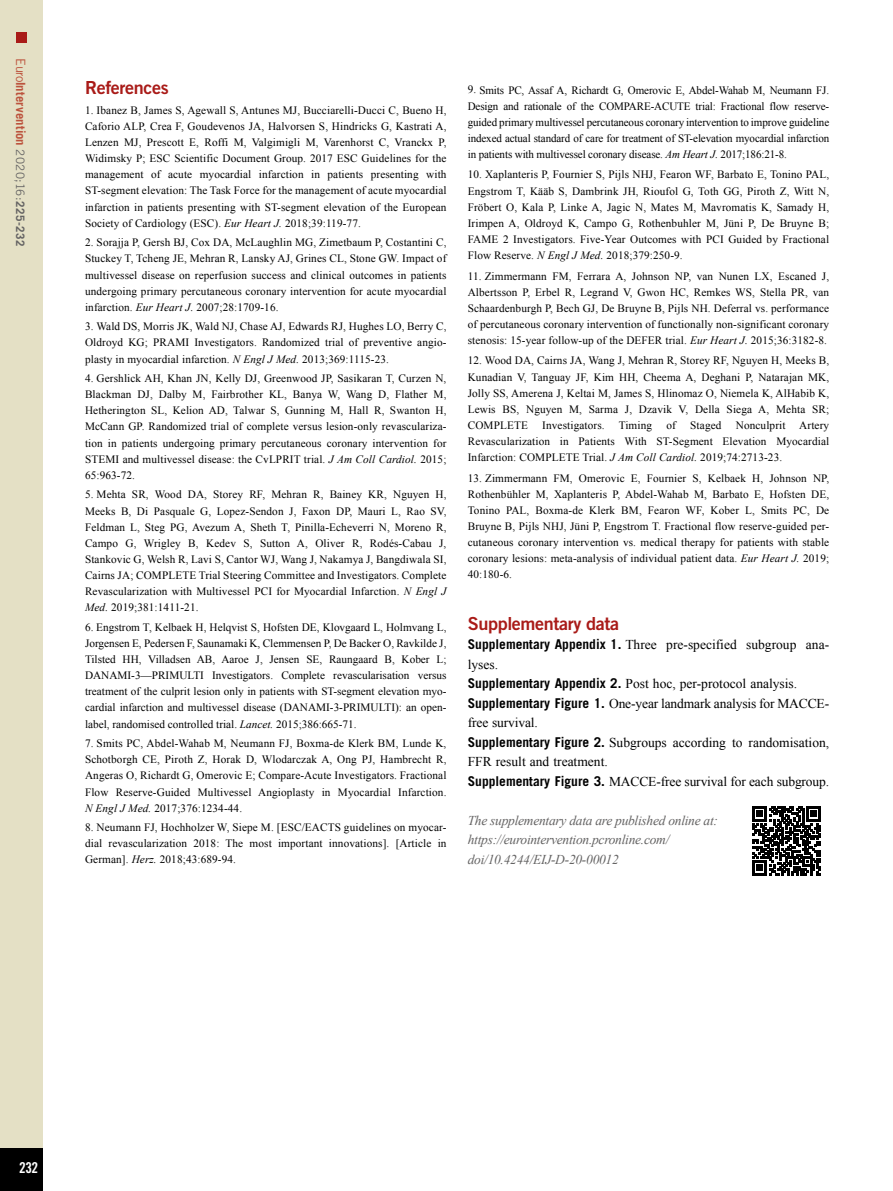
<style>
.page{position:relative;width:893px;height:1191px;background:#fff}
.page>*{position:absolute;margin:0;border:0;box-sizing:border-box;transform-origin:0 0}
.t1{font:18px "Trade Gothic LT Std Bd 2";letter-spacing:-.02em;color:#a91b18}
.t2{font:15px "Trade Gothic LT Std Bd Cn 20";color:#fff}
.t3{font:13.5px/19.5px "Times New Roman";color:#000}
.t4{font:italic 13.5px/19.5px "Times New Roman";letter-spacing:-.02em;color:#646363}
.t5{font:700 12.75px "Trade Gothic LT Std";letter-spacing:.005em;color:#bc533d}
.t6{font:11.25px/16px "Times New Roman";letter-spacing:.01em;color:#000;text-align:justify}
.s1{font-weight:400}
.s2{font-weight:400;font-size:11.7px;color:#646363}
.s3{font-size:11.7px;color:#646363}
.s4{font-style:italic}
.s5{font-family:"Trade Gothic LT Std";font-weight:700}
</style>
<div class="page">
<div style="left:0;top:0;width:43px;height:1191px;background:#e4e0c5"></div>
<div style="left:0;top:1148px;width:43px;height:43px;background:#000"></div>
<div style="left:16px;top:32px;width:10px;height:10px;background:#a91b18"></div>
<svg style="left:752px;top:806px;width:69px;height:69px"></svg>
<p class="t5" style="left:29px;top:58px;width:190px;rotate:90deg"><span class="s1">Euro</span>Intervention <span class="s2">2020;16:</span><span class="s3">225-232</span></p>
<h1 class="t1" style="left:85px;top:77px;width:85px">References</h1>
<p class="t6" style="left:85px;top:102px;width:363px">1. Ibanez B, James S, Agewall S, Antunes MJ, Bucciarelli-Ducci C, Bueno H, Caforio ALP, Crea F, Goudevenos JA, Halvorsen S, Hindricks G, Kastrati A, Lenzen MJ, Prescott E, Roffi M, Valgimigli M, Varenhorst C, Vranckx P, Widimsky P; ESC Scientific Document Group. 2017 ESC Guidelines for the management of acute myocardial infarction in patients presenting with ST-segment elevation: The Task Force for the management of acute myocardial infarction in patients presenting with ST-segment elevation of the European Society of Cardiology (ESC). <span class="s4">Eur Heart J.</span> 2018;39:119-77.</p>
<p class="t6" style="left:85px;top:234px;width:363px">2. Sorajja P, Gersh BJ, Cox DA, McLaughlin MG, Zimetbaum P, Costantini C, Stuckey T, Tcheng JE, Mehran R, Lansky AJ, Grines CL, Stone GW. Impact of multivessel disease on reperfusion success and clinical outcomes in patients undergoing primary percutaneous coronary intervention for acute myocardial infarction. <span class="s4">Eur Heart J.</span> 2007;28:1709-16.</p>
<p class="t6" style="left:85px;top:318px;width:363px">3. Wald DS, Morris JK, Wald NJ, Chase AJ, Edwards RJ, Hughes LO, Berry C, Oldroyd KG; PRAMI Investigators. Randomized trial of preventive angio&shy;plasty in myocardial infarction. <span class="s4">N Engl J Med.</span> 2013;369:1115-23.</p>
<p class="t6" style="left:85px;top:370px;width:363px">4. Gershlick AH, Khan JN, Kelly DJ, Greenwood JP, Sasikaran T, Curzen N, Blackman DJ, Dalby M, Fairbrother KL, Banya W, Wang D, Flather M, Hetherington SL, Kelion AD, Talwar S, Gunning M, Hall R, Swanton H, McCann GP. Randomized trial of complete versus lesion-only revasculariza&shy;tion in patients undergoing primary percutaneous coronary intervention for STEMI and multivessel disease: the CvLPRIT trial. <span class="s4">J Am Coll Cardiol.</span> 2015; 65:963-72.</p>
<p class="t6" style="left:85px;top:486px;width:363px">5. Mehta SR, Wood DA, Storey RF, Mehran R, Bainey KR, Nguyen H, Meeks B, Di Pasquale G, Lopez-Sendon J, Faxon DP, Mauri L, Rao SV, Feldman L, Steg PG, Avezum A, Sheth T, Pinilla-Echeverri N, Moreno R, Campo G, Wrigley B, Kedev S, Sutton A, Oliver R, Rodés-Cabau J, Stankovic G, Welsh R, Lavi S, Cantor WJ, Wang J, Nakamya J, Bangdiwala SI, Cairns JA; COMPLETE Trial Steering Committee and Investigators. Complete Revascularization with Multivessel PCI for Myocardial Infarction. <span class="s4">N Engl J Med.</span> 2019;381:1411-21.</p>
<p class="t6" style="left:85px;top:619px;width:363px">6. Engstrom T, Kelbaek H, Helqvist S, Hofsten DE, Klovgaard L, Holmvang L, Jorgensen E, Pedersen F, Saunamaki K, Clemmensen P, De Backer O, Ravkilde J, Tilsted HH, Villadsen AB, Aaroe J, Jensen SE, Raungaard B, Kober L; DANAMI-3—PRIMULTI Investigators. Complete revascularisation versus treatment of the culprit lesion only in patients with ST-segment elevation myo&shy;cardial infarction and multivessel disease (DANAMI-3-PRIMULTI): an open&shy;label, randomised controlled trial. <span class="s4">Lancet.</span> 2015;386:665-71.</p>
<p class="t6" style="left:85px;top:735px;width:363px">7. Smits PC, Abdel-Wahab M, Neumann FJ, Boxma-de Klerk BM, Lunde K, Schotborgh CE, Piroth Z, Horak D, Wlodarczak A, Ong PJ, Hambrecht R, Angeras O, Richardt G, Omerovic E; Compare-Acute Investigators. Fractional Flow Reserve-Guided Multivessel Angioplasty in Myocardial Infarction.<br><span class="s4">N Engl J Med.</span> 2017;376:1234-44.</p>
<p class="t6" style="left:85px;top:819px;width:363px">8. Neumann FJ, Hochholzer W, Siepe M. [ESC/EACTS guidelines on myocar&shy;dial revascularization 2018: The most important innovations]. [Article in German]. <span class="s4">Herz.</span> 2018;43:689-94.</p>
<p class="t6" style="left:468px;top:82px;width:363px">9. Smits PC, Assaf A, Richardt G, Omerovic E, Abdel-Wahab M, Neumann FJ.<br>Design and rationale of the COMPARE-ACUTE trial: Fractional flow reserve&shy;guided primary multivessel percutaneous coronary intervention to improve guideline indexed actual standard of care for treatment of ST-elevation myocardial infarction in patients with multivessel coronary disease. <span class="s4">Am Heart J.</span> 2017;186:21-8.</p>
<p class="t6" style="left:468px;top:166px;width:363px">10. Xaplanteris P, Fournier S, Pijls NHJ, Fearon WF, Barbato E, Tonino PAL, Engstrom T, Kääb S, Dambrink JH, Rioufol G, Toth GG, Piroth Z, Witt N, Fröbert O, Kala P, Linke A, Jagic N, Mates M, Mavromatis K, Samady H, Irimpen A, Oldroyd K, Campo G, Rothenbuhler M, Jüni P, De Bruyne B; FAME 2 Investigators. Five-Year Outcomes with PCI Guided by Fractional Flow Reserve. <span class="s4">N Engl J Med.</span> 2018;379:250-9.</p>
<p class="t6" style="left:468px;top:267px;width:363px">11. Zimmermann FM, Ferrara A, Johnson NP, van Nunen LX, Escaned J, Albertsson P, Erbel R, Legrand V, Gwon HC, Remkes WS, Stella PR, van Schaardenburgh P, Bech GJ, De Bruyne B, Pijls NH. Deferral vs. performance of percutaneous coronary intervention of functionally non-significant coronary stenosis: 15-year follow-up of the DEFER trial. <span class="s4">Eur Heart J.</span> 2015;36:3182-8.</p>
<p class="t6" style="left:468px;top:352px;width:363px">12. Wood DA, Cairns JA, Wang J, Mehran R, Storey RF, Nguyen H, Meeks B, Kunadian V, Tanguay JF, Kim HH, Cheema A, Deghani P, Natarajan MK, Jolly SS, Amerena J, Keltai M, James S, Hlinomaz O, Niemela K, AlHabib K, Lewis BS, Nguyen M, Sarma J, Dzavik V, Della Siega A, Mehta SR; COMPLETE</p>
<p class="t6" style="left:468px;top:417px;width:363px;text-indent:268px">Nonculprit Artery Revascularization in Patients With ST-Segment Elevation Myocardial Infarction: COMPLETE Trial. <span class="s4">J Am Coll Cardiol.</span> 2019;74:2713-23.</p>
<p class="t6" style="left:468px;top:469px;width:363px">13. Zimmermann FM, Omerovic E, Fournier S, Kelbaek H, Johnson NP, Rothenbühler M, Xaplanteris P, Abdel-Wahab M, Barbato E, Hofsten DE, Tonino PAL, Boxma-de Klerk BM, Fearon WF, Kober L, Smits PC, De Bruyne B, Pijls NHJ, Jüni P, Engstrom T. Fractional flow reserve-guided per&shy;cutaneous coronary intervention vs. medical therapy for patients with stable coronary lesions: meta-analysis of individual patient data. <span class="s4">Eur Heart J.</span> 2019; 40:180-6.</p>
<h1 class="t1" style="left:468px;top:612px;width:153px">Supplementary data</h1>
<p class="t3" style="left:468px;top:635px;width:363px"><span class="s5">Supplementary Appendix 1.</span> Three pre-specified subgroup ana&shy;lyses.<br><span class="s5">Supplementary Appendix 2.</span> Post hoc, per-protocol analysis.<br><span class="s5">Supplementary Figure 1.</span> One-year landmark analysis for MACCE&shy;free survival.<br><span class="s5">Supplementary Figure 2.</span> Subgroups according to randomisation, FFR result and treatment.<br><span class="s5">Supplementary Figure 3.</span> MACCE-free survival for each subgroup.</p>
<p class="t4" style="left:468px;top:810px;width:252px">The supplementary data are published online at: https://eurointervention.pcronline.com/ doi/10.4244/EIJ-D-20-00012</p>
<p class="t6" style="left:542px;top:417px;width:64px">Investigators.</p>
<p class="t6" style="left:619px;top:417px;width:35px">Timing</p>
<p class="t6" style="left:666px;top:417px;width:11px">of</p>
<p class="t6" style="left:690px;top:417px;width:33px">Staged</p>
<h2 class="t2" style="left:19px;top:1158px;width:21px">232</h2>
</div>
